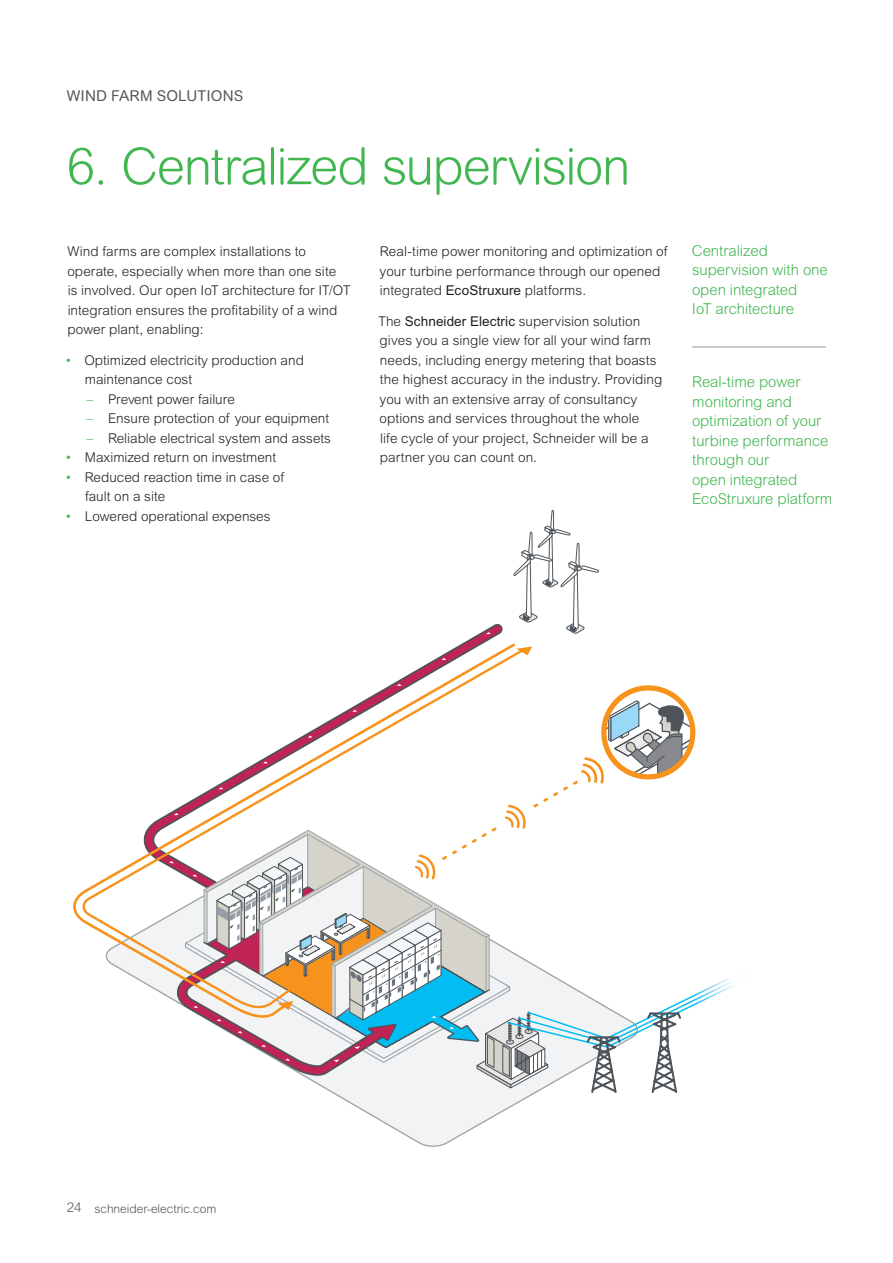
<style>
.page{position:relative;width:893px;height:1263px;background:#fff}
.page>*{position:absolute;margin:0;border:0;box-sizing:border-box;transform-origin:0 0}
.t1{font:300 51px "Arial Rounded MT Pro";letter-spacing:-.025em;color:#42b751}
.t2{font:300 15px/19.5px "Arial Rounded MT Pro";letter-spacing:-.005em;color:#42b751}
.t3{font:15px "Arial Rounded MT Pro";letter-spacing:.005em;color:#57585a}
.t4{font:300 13.5px/19.5px "Arial MT Std";letter-spacing:.005em;color:#231f20}
.t5{font:300 13.5px "Arial MT Pro";color:#231f20}
.t6{font:300 12px "Arial Rounded MT Pro";color:#57585a}
.s1{color:#42b751}
.s2{font-family:"Arial MT Std";color:#42b751}
.s3{font-weight:400}
.s4{font-family:"Arial MT Std";font-size:13.5px}
</style>
<div class="page">
<svg style="left:334px;top:1094px;width:200px;height:53px"></svg>
<svg style="left:604px;top:688px;width:89px;height:89px"></svg>
<svg style="left:525px;top:646px;width:7px;height:9px"></svg>
<svg style="left:78px;top:647px;width:447px;height:349px"></svg>
<svg style="left:513px;top:510px;width:86px;height:124px"></svg>
<div style="left:601px;top:685px;width:94px;height:94px;border:5px solid #f7931d;border-radius:50%"></div>
<svg style="left:165px;top:700px;width:569px;height:394px"></svg>
<hr style="left:692px;top:347px;width:134px;height:1px;background:#939598">
<p class="t3" style="left:67px;top:87px;width:178px">WIND FARM SOLUTIONS</p>
<h1 class="t1" style="left:67px;top:137px;width:565px">6. Centralized supervision</h1>
<p class="t4" style="left:67px;top:242px;width:285px">Wind farms are complex installations to operate, especially when more than one site<br>is involved. Our open IoT architecture for IT/OT integration ensures the profitability of a wind power plant, enabling:</p>
<p class="t4" style="left:85px;top:350px;width:221px;text-indent:-19px"><span class="s1">•</span> Optimized electricity production and maintenance cost</p>
<p class="t5" style="left:86px;top:391px;width:150px"><span class="s2">–</span> Prevent power failure</p>
<p class="t5" style="left:86px;top:410px;width:244px"><span class="s2">–</span> Ensure protection of your equipment</p>
<p class="t5" style="left:86px;top:430px;width:246px"><span class="s2">–</span> Reliable electrical system and assets</p>
<p class="t4" style="left:65px;top:448px;width:212px"><span class="s1">•</span> Maximized return on investment</p>
<p class="t4" style="left:85px;top:467px;width:201px;text-indent:-20px"><span class="s1">•</span> Reduced reaction time in case of fault on a site</p>
<p class="t4" style="left:65px;top:506px;width:207px"><span class="s1">•</span> Lowered operational expenses</p>
<p class="t4" style="left:380px;top:242px;width:289px">Real-time power monitoring and optimization of your turbine performance through our opened integrated <span class="s3">EcoStruxure</span> platforms.</p>
<p class="t4" style="left:378px;top:311px;width:285px">The <span class="s3">Schneider Electric</span> supervision solution gives you a single view for all your wind farm needs, including energy metering that boasts the highest accuracy in the industry. Providing you with an extensive array of consultancy options and services throughout the whole<br>life cycle of your project, Schneider will be a partner you can count on.</p>
<p class="t2" style="left:692px;top:241px;width:137px">Centralized supervision with one open integrated<br>IoT architecture</p>
<p class="t2" style="left:692px;top:373px;width:142px">Real-time power monitoring and optimization of your turbine performance through our<br>open integrated<br>EcoStruxure platform</p>
<p class="t6" style="left:67px;top:1201px;width:151px"><span class="s4">24</span> schneider-electric.com</p>
</div>
